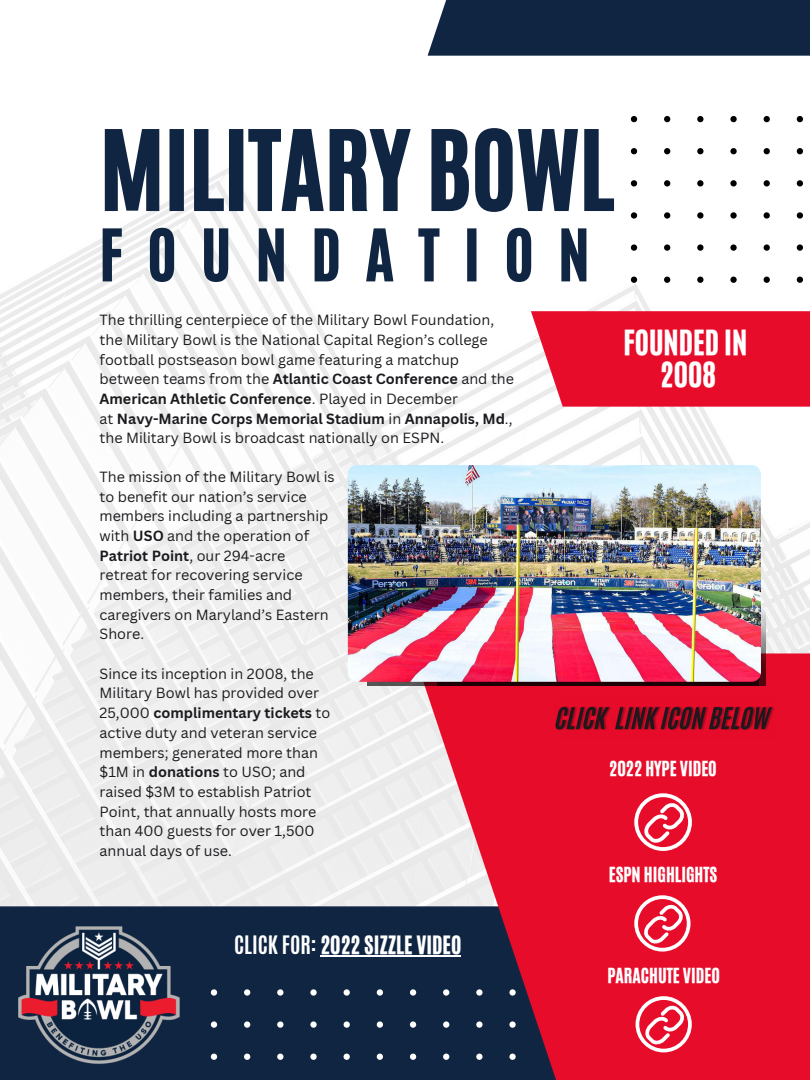
<style>
.page{position:relative;width:810px;height:1080px;background:#fff}
.page>*{position:absolute;margin:0;border:0;box-sizing:border-box;transform-origin:0 0}
.t1{font:92.75px "CA Generated";color:#102542}
.t2{font:60px "CA Generated";letter-spacing:.41em;color:#102542}
.t3{font:29.12px/32.4px "CA Generated";color:#fff;text-align:center}
.t4{font:21.25px "CA Generated";color:#fff}
.t5{font:17.5px "CA Generated";color:#fff}
.t6{font:14.38px/19.7px "Canva Sans";color:#1b1a1e}
.s1{font-weight:700}
.s2{font-family:"Antonio";font-weight:700}
</style>
<div class="page">
<img style="left:0;top:54px;width:810px;height:852px">
<div style="left:428px;top:0;width:382px;height:56px;background:#102542"></div>
<div style="left:0;top:906px;width:810px;height:174px;background:#102542"></div>
<svg style="left:414px;top:653px;width:396px;height:427px;fill:#e80c2b"></svg>
<svg style="left:531px;top:311px;width:279px;height:96px"></svg>
<svg style="left:631px;top:116px;width:179px;height:167px"></svg>
<svg style="left:438px;top:500px;width:328px;height:185px;fill:#1d0105"></svg>
<img style="left:348px;top:465px;width:413px;height:217px;border-radius:9px">
<svg style="left:634px;top:793px;width:58px;height:58px"></svg>
<svg style="left:634px;top:895px;width:57px;height:57px"></svg>
<svg style="left:636px;top:996px;width:56px;height:56px"></svg>
<svg style="left:211px;top:989px;width:305px;height:91px"></svg>
<img style="left:0;top:894px;width:200px;height:170px">
<img style="left:554px;top:698px;width:223px;height:42px">
<hr style="left:320px;top:956px;width:141px;height:1px;background:#fff">
<h1 class="t1" style="left:100px;top:100px;width:515px">MILITARY BOWL</h1>
<h2 class="t2" style="left:100px;top:210px;width:492px">FOUNDATION</h2>
<p class="t6" style="left:100px;top:310px;width:416px">The thrilling centerpiece of the Military Bowl Foundation, the Military Bowl is the National Capital Region’s college football postseason bowl game featuring a matchup between teams from the <span class="s1">Atlantic Coast Conference</span> and the <span class="s1">American Athletic Conference</span>. Played in December<br>at <span class="s1">Navy-Marine Corps Memorial Stadium</span> in <span class="s1">Annapolis, Md</span>., the Military Bowl is broadcast nationally on ESPN.</p>
<p class="t6" style="left:100px;top:467px;width:237px">The mission of the Military Bowl is to benefit our nation’s service members including a partnership with <span class="s1">USO</span> and the operation of<br><span class="s1">Patriot Point</span>, our 294-acre retreat for recovering service members, their families and caregivers on Maryland’s Eastern<br>Shore.</p>
<p class="t6" style="left:100px;top:664px;width:232px">Since its inception in 2008, the<br>Military Bowl has provided over<br>25,000 <span class="s1">complimentary tickets</span> to active duty and veteran service members; generated more than $1M in <span class="s1">donations</span> to USO; and raised $3M to establish Patriot<br>Point, that annually hosts more than 400 guests for over 1,500 annual days of use.</p>
<h3 class="t4" style="left:234px;top:929px;width:229px"><span class="s2">CLICK FOR:</span> 2022 SIZZLE VIDEO</h3>
<h3 class="t3" style="left:624px;top:327px;width:125px">FOUNDED IN<br>2008</h3>
<p class="t5" style="left:609px;top:755px;width:109px">2022 HYPE VIDEO</p>
<p class="t5" style="left:609px;top:861px;width:110px">ESPN HIGHLIGHTS</p>
<p class="t5" style="left:608px;top:962px;width:114px">PARACHUTE VIDEO</p>
</div>
